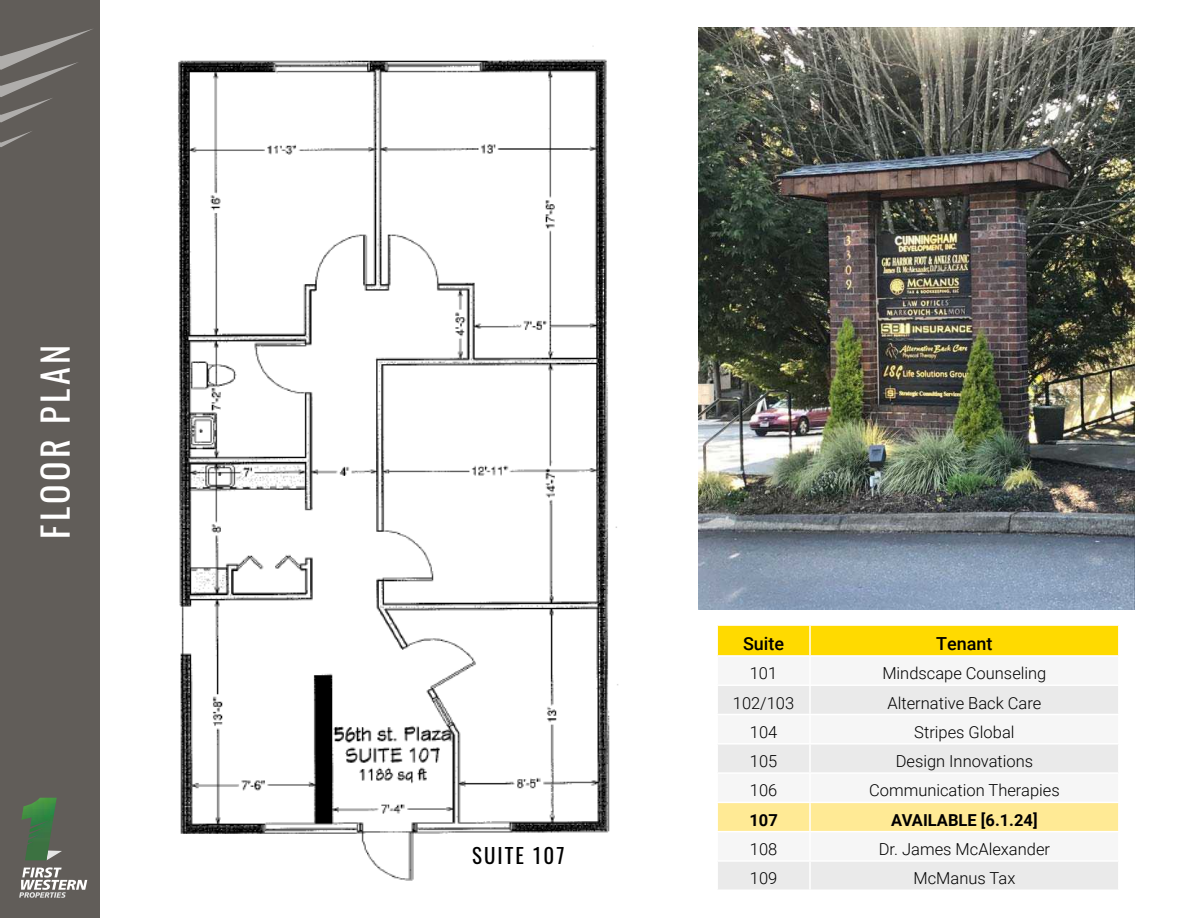
<style>
.page{position:relative;width:1188px;height:918px;background:#fff}
.page>*{position:absolute;margin:0;border:0;box-sizing:border-box;transform-origin:0 0}
.t1{font:36px "Oswald";letter-spacing:.1em;color:#fff}
.t2{font:21px "Oswald";letter-spacing:.1em;color:#000}
.t3{font:500 18px "Roboto";color:#000}
.t4{font:300 16.5px "Roboto";color:#000}
.t5{font:700 16.5px "Roboto";color:#000}
</style>
<div class="page">
<div style="left:0;top:0;width:100px;height:918px;background:#615d59"></div>
<svg style="left:19px;top:867px;width:68px;height:31px"></svg>
<svg style="left:57px;top:850px;width:5px;height:4px"></svg>
<img style="left:21px;top:798px;width:36px;height:62px">
<svg style="left:0;top:29px;width:93px;height:94px"></svg>
<svg style="left:0;top:131px;width:32px;height:16px"></svg>
<img style="left:178px;top:46px;width:441px;height:835px">
<div style="left:718px;top:626px;width:400px;height:29px;background:#ffda00"></div>
<svg style="left:718px;top:686px;width:400px;height:204px;fill:#f6f6f6"></svg>
<div style="left:718px;top:803px;width:400px;height:28px;background:#ffea95"></div>
<hr style="left:809px;top:626px;width:2px;height:29px;background:#fff">
<hr style="left:809px;top:686px;width:2px;height:28px;background:#fff">
<hr style="left:716px;top:714px;width:94px;height:1px;background:#fff">
<hr style="left:810px;top:714px;width:310px;height:1px;background:#fff">
<hr style="left:809px;top:715px;width:2px;height:28px;background:#fff">
<hr style="left:716px;top:743px;width:94px;height:2px;background:#fff">
<hr style="left:810px;top:743px;width:310px;height:2px;background:#fff">
<hr style="left:809px;top:745px;width:2px;height:27px;background:#fff">
<hr style="left:716px;top:772px;width:94px;height:2px;background:#fff">
<hr style="left:810px;top:772px;width:310px;height:2px;background:#fff">
<hr style="left:809px;top:774px;width:2px;height:28px;background:#fff">
<hr style="left:716px;top:802px;width:94px;height:1px;background:#fff">
<hr style="left:810px;top:802px;width:310px;height:1px;background:#fff">
<hr style="left:809px;top:803px;width:2px;height:28px;background:#fff">
<hr style="left:716px;top:831px;width:94px;height:1px;background:#fff">
<hr style="left:810px;top:831px;width:310px;height:1px;background:#fff">
<hr style="left:809px;top:832px;width:2px;height:28px;background:#fff">
<hr style="left:716px;top:860px;width:94px;height:2px;background:#fff">
<hr style="left:810px;top:860px;width:310px;height:2px;background:#fff">
<hr style="left:809px;top:862px;width:2px;height:28px;background:#fff">
<img style="left:698px;top:27px;width:437px;height:582px">
<h1 class="t1" style="left:23px;top:539px;width:196px;rotate:-90deg">FLOOR PLAN</h1>
<p class="t2" style="left:472px;top:837px;width:94px">SUITE 107</p>
<p class="t3" style="left:743px;top:631px;width:43px">Suite</p>
<p class="t3" style="left:936px;top:631px;width:58px">Tenant</p>
<p class="t4" style="left:750px;top:662px;width:29px">101</p>
<p class="t4" style="left:882px;top:662px;width:166px">Mindscape Counseling</p>
<p class="t4" style="left:733px;top:691px;width:63px">102/103</p>
<p class="t4" style="left:887px;top:691px;width:155px">Alternative Back Care</p>
<p class="t4" style="left:750px;top:720px;width:29px">104</p>
<p class="t4" style="left:914px;top:720px;width:102px">Stripes Global</p>
<p class="t4" style="left:750px;top:750px;width:29px">105</p>
<p class="t4" style="left:896px;top:750px;width:139px">Design Innovations</p>
<p class="t4" style="left:750px;top:779px;width:29px">106</p>
<p class="t4" style="left:869px;top:779px;width:192px">Communication Therapies</p>
<p class="t5" style="left:749px;top:808px;width:30px">107</p>
<p class="t5" style="left:891px;top:808px;width:148px">AVAILABLE [6.1.24]</p>
<p class="t4" style="left:750px;top:838px;width:29px">108</p>
<p class="t4" style="left:879px;top:838px;width:173px">Dr. James McAlexander</p>
<p class="t4" style="left:750px;top:867px;width:29px">109</p>
<p class="t4" style="left:914px;top:867px;width:103px">McManus Tax</p>
</div>
